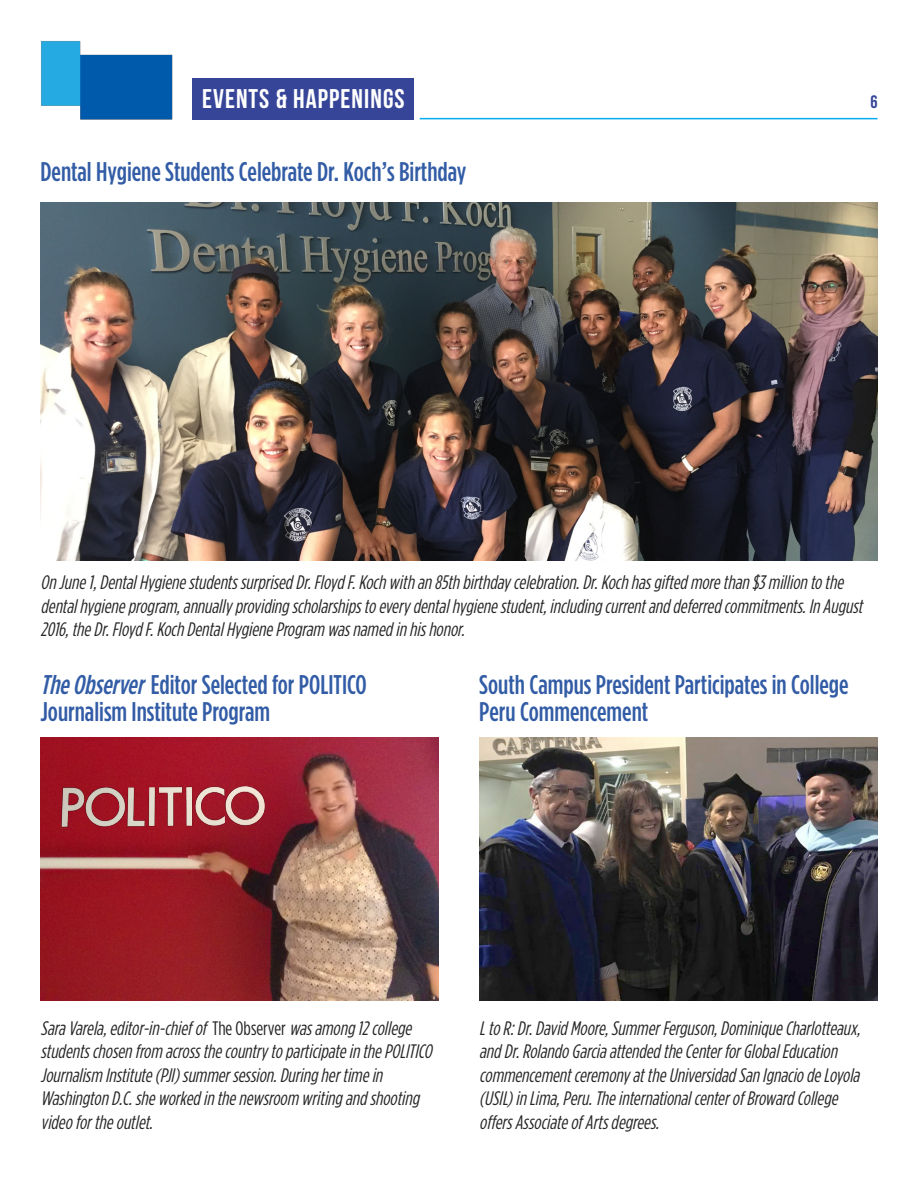
<style>
.page{position:relative;width:918px;height:1188px;background:#fff}
.page>*{position:absolute;margin:0;border:0;box-sizing:border-box;transform-origin:0 0}
.t1{font:500 27px/27px "Gotham Condensed";color:#325ca6}
.t2{font:700 27px "Bebas Neue";letter-spacing:.04em;color:#fff}
.t3{font:italic 19.5px/23.4px "Gotham Condensed";letter-spacing:-.01em;color:#272526}
.t4{font:700 18px "Bebas Neue";color:#364598}
.s1{font-style:italic}
.s2{font-style:normal}
</style>
<div class="page">
<img style="left:40px;top:737px;width:399px;height:263px">
<img style="left:41px;top:41px;width:132px;height:79px">
<div style="left:193px;top:78px;width:221px;height:41px;background:#364598"></div>
<hr style="left:420px;top:118px;width:458px;height:1px;background:#00acec">
<img style="left:55px;top:784px;width:216px;height:47px">
<img style="left:41px;top:202px;width:837px;height:358px">
<img style="left:479px;top:737px;width:399px;height:263px">
<h1 class="t2" style="left:202px;top:82px;width:204px">EVENTS &amp; HAPPENINGS</h1>
<p class="t4" style="left:870px;top:91px;width:9px">6</p>
<h1 class="t1" style="left:40px;top:158px;width:428px">Dental Hygiene Students Celebrate Dr. Koch’s Birthday</h1>
<p class="t3" style="left:40px;top:572px;width:827px">On June 1, Dental Hygiene students surprised Dr. Floyd F. Koch with an 85th birthday celebration. Dr. Koch has gifted more than $3 million to the dental hygiene program, annually providing scholarships to every dental hygiene student, including current and deferred commitments. In August<br>2016, the Dr. Floyd F. Koch Dental Hygiene Program was named in his honor.</p>
<h1 class="t1" style="left:40px;top:671px;width:328px"><span class="s1">TheObserver</span> Editor Selected for POLITICO<br>Journalism Institute Program</h1>
<h1 class="t1" style="left:479px;top:671px;width:371px">South Campus President Participates in College<br>Peru Commencement</h1>
<p class="t3" style="left:40px;top:1018px;width:396px">Sara Varela, editor-in-chief of <span class="s2">T h e O b s e r v e r</span> was among 12 college students chosen from across the country to participate in the POLITICO Journalism Institute (PJI) summer session. During her time in Washington D.C. she worked in the newsroom writing and shooting video for the outlet.</p>
<p class="t3" style="left:479px;top:1018px;width:386px">L to R: Dr. David Moore, Summer Ferguson, Dominique Charlotteaux, and Dr. Rolando Garcia attended the Center for Global Education commencement ceremony at the Universidad San Ignacio de Loyola (USIL) in Lima, Peru. The international center of Broward College offers Associate of Arts degrees.</p>
</div>
